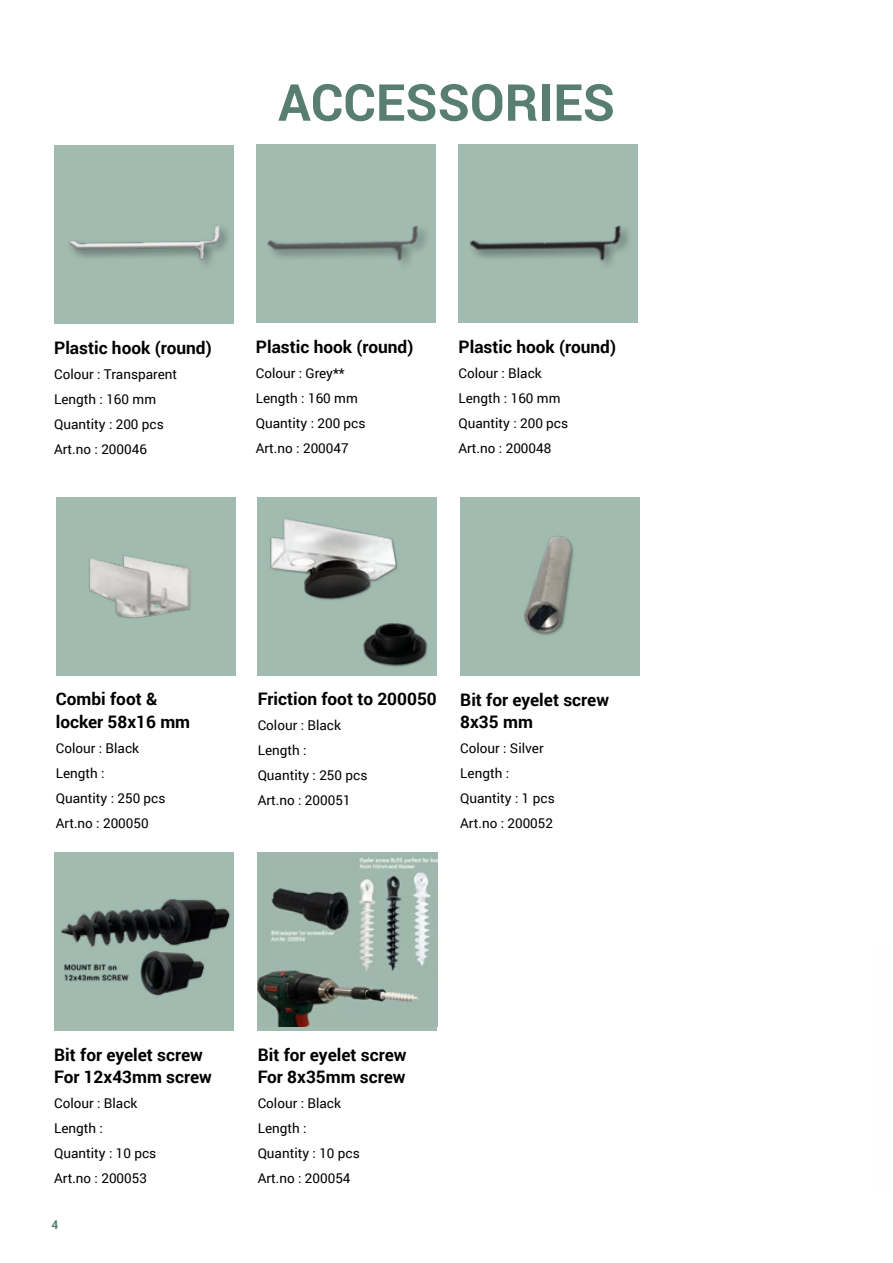
<style>
.page{position:relative;width:893px;height:1263px;background:#fff}
.page>*{position:absolute;margin:0;border:0;box-sizing:border-box;transform-origin:0 0}
.t1{font:700 51px "Roboto";color:#587e71}
.t2{font:700 17.25px/22.5px "Roboto";color:#000}
.t3{font:13.5px/25px "Roboto";color:#000}
.t4{font:700 12px "Roboto";color:#587e71}
</style>
<div class="page">
<div style="left:458px;top:144px;width:180px;height:179px;background:#a2bbb1"></div>
<img style="left:469px;top:225px;width:160px;height:41px">
<img style="left:460px;top:497px;width:180px;height:179px">
<div style="left:256px;top:144px;width:179px;height:179px;background:#a2bbb1"></div>
<img style="left:267px;top:225px;width:160px;height:40px">
<div style="left:54px;top:145px;width:180px;height:179px;background:#a2bbb1"></div>
<img style="left:69px;top:225px;width:159px;height:40px">
<img style="left:56px;top:497px;width:179px;height:178px">
<div style="left:54px;top:852px;width:180px;height:179px;background:#a2bbb1"></div>
<img style="left:61px;top:898px;width:170px;height:98px">
<div style="left:258px;top:497px;width:179px;height:178px;background:#a2bbb1"></div>
<img style="left:363px;top:635px;width:65px;height:32px">
<img style="left:270px;top:518px;width:150px;height:127px">
<div style="left:258px;top:852px;width:179px;height:179px;background:#a2bbb1"></div>
<img style="left:258px;top:857px;width:179px;height:170px">
<h1 class="t1" style="left:278px;top:67px;width:338px">ACCESSORIES</h1>
<p class="t2" style="left:54px;top:336px;width:159px">Plastic hook (round)</p>
<p class="t3" style="left:54px;top:361px;width:125px">Colour : Transparent<br>Length : 160 mm<br>Quantity : 200 pcs<br>Art.no : 200046</p>
<p class="t2" style="left:256px;top:335px;width:159px">Plastic hook (round)</p>
<p class="t3" style="left:256px;top:360px;width:111px">Colour : Grey**<br>Length : 160 mm<br>Quantity : 200 pcs<br>Art.no : 200047</p>
<p class="t2" style="left:458px;top:335px;width:159px">Plastic hook (round)</p>
<p class="t3" style="left:458px;top:360px;width:111px">Colour : Black<br>Length : 160 mm<br>Quantity : 200 pcs<br>Art.no : 200048</p>
<p class="t2" style="left:56px;top:687px;width:136px">Combi foot &amp; locker 58x16 mm</p>
<p class="t3" style="left:56px;top:735px;width:111px">Colour : Black<br>Length :<br>Quantity : 250 pcs<br>Art.no : 200050</p>
<p class="t2" style="left:258px;top:687px;width:181px">Friction foot to 200050</p>
<p class="t3" style="left:258px;top:712px;width:111px">Colour : Black<br>Length :<br>Quantity : 250 pcs<br>Art.no : 200051</p>
<p class="t2" style="left:460px;top:688px;width:150px">Bit for eyelet screw<br>8x35 mm</p>
<p class="t3" style="left:460px;top:735px;width:96px">Colour : Silver<br>Length :<br>Quantity : 1 pcs<br>Art.no : 200052</p>
<p class="t2" style="left:54px;top:1043px;width:159px">Bit for eyelet screw<br>For 12x43mm screw</p>
<p class="t3" style="left:54px;top:1090px;width:104px">Colour : Black<br>Length :<br>Quantity : 10 pcs<br>Art.no : 200053</p>
<p class="t4" style="left:51px;top:1217px;width:8px">4</p>
<p class="t2" style="left:258px;top:1043px;width:150px">Bit for eyelet screw<br>For 8x35mm screw</p>
<p class="t3" style="left:258px;top:1090px;width:104px">Colour : Black<br>Length :<br>Quantity : 10 pcs<br>Art.no : 200054</p>
</div>
